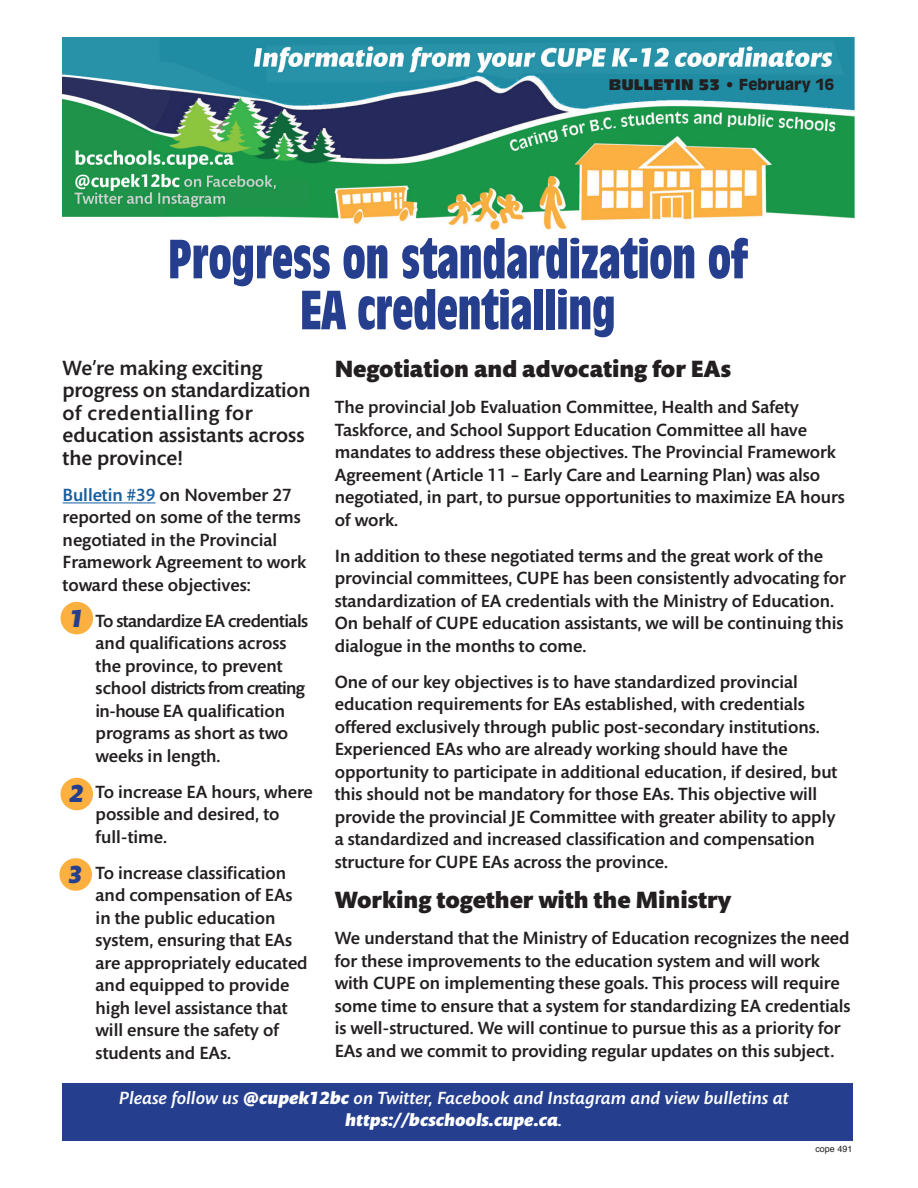
<style>
.page{position:relative;width:918px;height:1188px;background:#fff}
.page>*{position:absolute;margin:0;border:0;box-sizing:border-box;transform-origin:0 0}
.t1{font:700 condensed 54px/51px "Antique Olive Std";letter-spacing:-.01em;color:#253f8e;text-align:center}
.t2{font:italic 900 25.2px "Mundo Sans Std";color:#253f8e}
.t3{font:900 24px "Mundo Sans Std";color:#231f20}
.t4{font:500 21px/22.5px "Mundo Sans Std";color:#231f20}
.t5{font:500 18px/22.5px "Mundo Sans Std";color:#231f20}
.t6{font:italic 500 18px/22.5px "Mundo Sans Std";color:#fff;text-align:center}
.t7{font:15px "Antique Olive Std Compact";color:#231f20}
.t8{font:9px "Helvetica";color:#231f20}
.s1{font-family:"Antique Olive Std";font-weight:900}
.s2{color:#175d9e}
.s3{font-weight:900}
</style>
<div class="page">
<div style="left:63px;top:1083px;width:790px;height:58px;background:#253f8e"></div>
<img style="left:63px;top:37px;width:791px;height:193px">
<hr style="left:63px;top:503px;width:93px;height:1px;background:#175d9e">
<div style="left:61px;top:603px;width:31px;height:31px;background:#fbb03f;border-radius:50%"></div>
<div style="left:61px;top:602px;width:32px;height:32px;border:1px solid #fbb03f;border-radius:50%"></div>
<div style="left:61px;top:778px;width:31px;height:32px;background:#fbb03f;border-radius:50%"></div>
<div style="left:61px;top:778px;width:32px;height:32px;border:1px solid #fbb03f;border-radius:50%"></div>
<div style="left:60px;top:859px;width:31px;height:31px;background:#fbb03f;border-radius:50%"></div>
<div style="left:59px;top:858px;width:33px;height:33px;border:1px solid #fbb03f;border-radius:50%"></div>
<p class="t7" style="left:609px;top:75px;width:226px">BULLETIN 53 • <span class="s1">February 16</span></p>
<h1 class="t1" style="left:168px;top:235px;width:582px">Progress on standardization of<br>EA credentialling</h1>
<p class="t4" style="left:63px;top:357px;width:249px">We’re making exciting progress on standardization of credentialling for education assistants across the province!</p>
<p class="t5" style="left:63px;top:484px;width:245px"><span class="s2">Bulletin #39</span> on November 27 reported on some of the terms negotiated in the Provincial<br>Framework Agreement to work toward these objectives:</p>
<p class="t5" style="left:96px;top:610px;width:214px">To standardize EA credentials and qualifications across the province, to prevent school districts from creating in-house EA qualification programs as short as two weeks in length.</p>
<p class="t5" style="left:96px;top:781px;width:219px">To increase EA hours, where possible and desired, to full-time.</p>
<p class="t5" style="left:96px;top:862px;width:214px">To increase classification and compensation of EAs in the public education system, ensuring that EAs are appropriately educated and equipped to provide high level assistance that will ensure the safety of students and EAs.</p>
<h3 class="t3" style="left:335px;top:356px;width:398px">Negotiation and advocating for EAs</h3>
<p class="t5" style="left:335px;top:396px;width:512px">The provincial Job Evaluation Committee, Health and Safety Taskforce, and School Support Education Committee all have mandates to address these objectives. The Provincial Framework Agreement (Article 11 – Early Care and Learning Plan) was also negotiated, in part, to pursue opportunities to maximize EA hours of work.</p>
<p class="t5" style="left:335px;top:545px;width:513px">In addition to these negotiated terms and the great work of the provincial committees, CUPE has been consistently advocating for standardization of EA credentials with the Ministry of Education.<br>On behalf of CUPE education assistants, we will be continuing this dialogue in the months to come.</p>
<p class="t5" style="left:335px;top:671px;width:504px">One of our key objectives is to have standardized provincial education requirements for EAs established, with credentials offered exclusively through public post-secondary institutions.<br>Experienced EAs who are already working should have the opportunity to participate in additional education, if desired, but this should not be mandatory for those EAs. This objective will provide the provincial JE Committee with greater ability to apply a standardized and increased classification and compensation structure for CUPE EAs across the province.</p>
<h3 class="t3" style="left:335px;top:887px;width:398px">Working together with the Ministry</h3>
<p class="t5" style="left:335px;top:928px;width:517px">We understand that the Ministry of Education recognizes the need for these improvements to the education system and will work with CUPE on implementing these goals. This process will require some time to ensure that a system for standardizing EA credentials is well-structured. We will continue to pursue this as a priority for EAs and we commit to providing regular updates on this subject.</p>
<p class="t6" style="left:119px;top:1087px;width:671px">Please follow us <span class="s3">@cupek12bc</span> on Twitter, Facebook and Instagram and view bulletins at <span class="s3">https://bcschools.cupe.ca</span>.</p>
<h2 class="t2" style="left:70px;top:604px;width:16px">1</h2>
<h2 class="t2" style="left:69px;top:780px;width:16px">2</h2>
<h2 class="t2" style="left:68px;top:860px;width:16px">3</h2>
<p class="t8" style="left:815px;top:1142px;width:39px">cope 491</p>
</div>
